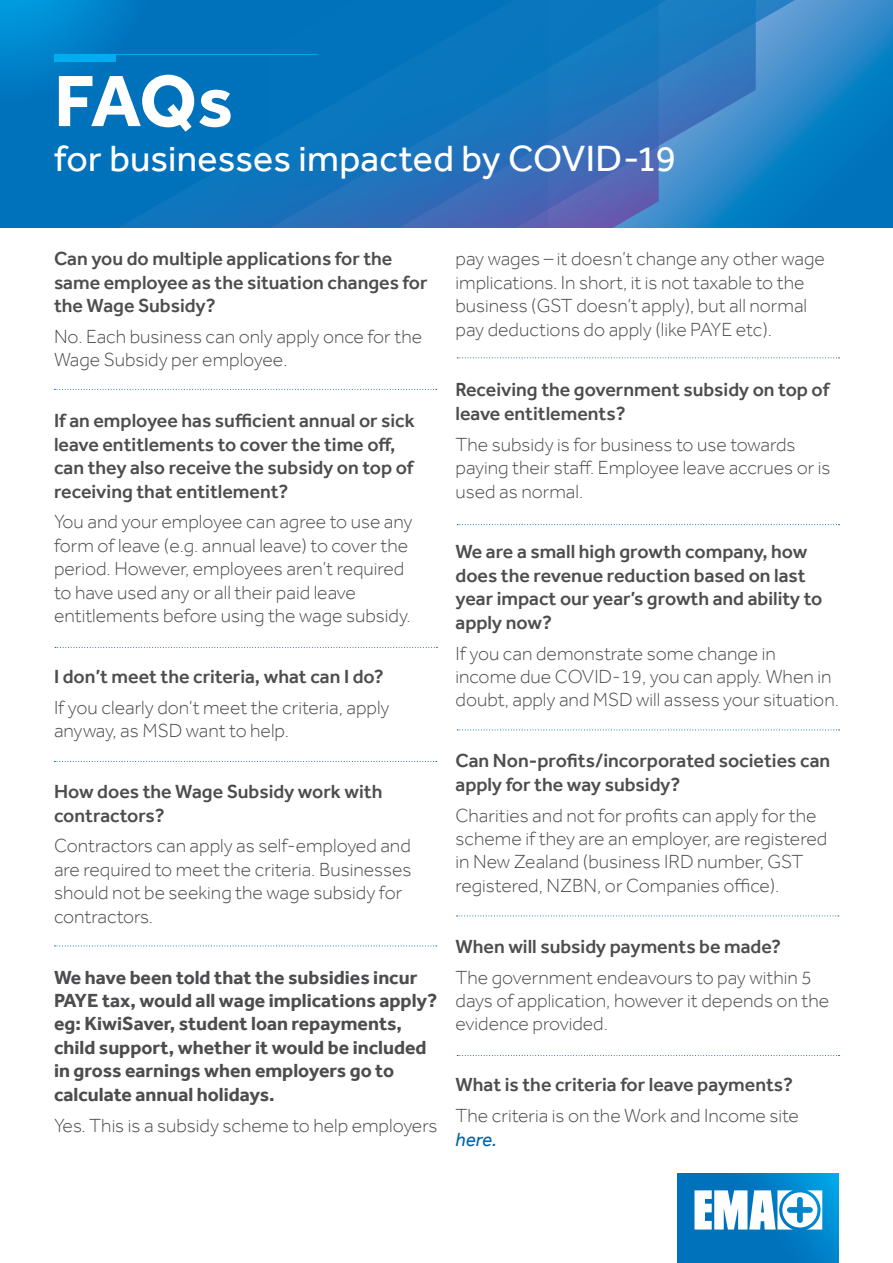
<style>
.page{position:relative;width:893px;height:1263px;background:#fff}
.page>*{position:absolute;margin:0;border:0;box-sizing:border-box;transform-origin:0 0}
.t1{font:700 75px "Effra";color:#fff}
.t2{font:37.5px "Effra";letter-spacing:.005em;color:#fff}
.t3{font:300 19.5px/23.4px "Effra";color:#4d4d4f}
.t4{font:500 19.5px/23.4px "Effra";color:#4d4d4f}
.t5{font:700 19.5px/23.4px "Effra";color:#4d4d4f}
.t6{font:italic 19.5px "Effra";color:#0064a8}
</style>
<div class="page">
<svg style="left:0;top:0;width:893px;height:228px;background:#1b77be"></svg>
<svg style="left:0;top:0;width:219px;height:169px;background:#0077c0"></svg>
<hr style="left:54px;top:54px;width:264px;height:1px;background:#00aeef">
<div style="left:54px;top:54px;width:62px;height:7px;background:#00aeef"></div>
<svg style="left:678px;top:1174px;width:161px;height:89px;background:#017cc4"></svg>
<svg style="left:694px;top:1190px;width:128px;height:39px"></svg>
<svg style="left:54px;top:389px;width:383px;height:1px"></svg>
<svg style="left:55px;top:647px;width:382px;height:1px"></svg>
<svg style="left:54px;top:761px;width:383px;height:1px"></svg>
<svg style="left:54px;top:945px;width:383px;height:1px"></svg>
<svg style="left:457px;top:357px;width:382px;height:1px"></svg>
<svg style="left:457px;top:524px;width:382px;height:1px"></svg>
<svg style="left:457px;top:729px;width:382px;height:1px"></svg>
<svg style="left:457px;top:915px;width:382px;height:1px"></svg>
<svg style="left:457px;top:1055px;width:382px;height:1px"></svg>
<h1 class="t1" style="left:54px;top:56px;width:181px">FAQs</h1>
<h2 class="t2" style="left:54px;top:136px;width:624px">for businesses impacted by COVID-19</h2>
<p class="t4" style="left:54px;top:247px;width:375px">Can you do multiple applications for the same employee as the situation changes for the Wage Subsidy?</p>
<p class="t3" style="left:54px;top:325px;width:370px">No. Each business can only apply once for the<br>Wage Subsidy per employee.</p>
<p class="t4" style="left:54px;top:409px;width:362px">If an employee has sufficient annual or sick leave entitlements to cover the time off, can they also receive the subsidy on top of receiving that entitlement?</p>
<p class="t3" style="left:54px;top:510px;width:360px">You and your employee can agree to use any form of leave (e.g. annual leave) to cover the period. However, employees aren’t required to have used any or all their paid leave entitlements before using the wage subsidy.</p>
<p class="t4" style="left:54px;top:664px;width:331px">I don’t meet the criteria, what can I do?</p>
<p class="t3" style="left:54px;top:695px;width:337px">If you clearly don’t meet the criteria, apply anyway, as MSD want to help.</p>
<p class="t4" style="left:54px;top:780px;width:330px">How does the Wage Subsidy work with contractors?</p>
<p class="t3" style="left:54px;top:834px;width:359px">Contractors can apply as self-employed and are required to meet the criteria. Businesses should not be seeking the wage subsidy for contractors.</p>
<p class="t5" style="left:54px;top:965px;width:385px">We have been told that the subsidies incur PAYE tax, would all wage implications apply? eg: KiwiSaver, student loan repayments, child support, whether it would be included in gross earnings when employers go to calculate annual holidays.</p>
<p class="t3" style="left:54px;top:1113px;width:385px">Yes. This is a subsidy scheme to help employers</p>
<p class="t3" style="left:455px;top:247px;width:371px">pay wages – it doesn’t change any other wage implications. In short, it is not taxable to the business (GST doesn’t apply), but all normal pay deductions do apply (like PAYE etc).</p>
<p class="t4" style="left:455px;top:378px;width:375px">Receiving the government subsidy on top of leave entitlements?</p>
<p class="t3" style="left:455px;top:432px;width:377px">The subsidy is for business to use towards paying their staff. Employee leave accrues or is used as normal.</p>
<p class="t4" style="left:455px;top:540px;width:368px">We are a small high growth company, how does the revenue reduction based on last year impact our year’s growth and ability to apply now?</p>
<p class="t3" style="left:455px;top:641px;width:385px">If you can demonstrate some change in income due COVID-19, you can apply. When in doubt, apply and MSD will assess your situation.</p>
<p class="t4" style="left:455px;top:749px;width:376px">Can Non-profits/incorporated societies can apply for the way subsidy?</p>
<p class="t3" style="left:455px;top:803px;width:373px">Charities and not for profits can apply for the scheme if they are an employer, are registered in New Zealand (business IRD number, GST registered, NZBN, or Companies office).</p>
<p class="t4" style="left:455px;top:934px;width:327px">When will subsidy payments be made?</p>
<p class="t3" style="left:455px;top:965px;width:375px">The government endeavours to pay within 5 days of application, however it depends on the evidence provided.</p>
<p class="t4" style="left:455px;top:1073px;width:339px">What is the criteria for leave payments?</p>
<p class="t3" style="left:455px;top:1104px;width:345px">The criteria is on the Work and Income site</p>
<p class="t6" style="left:455px;top:1127px;width:43px">here.</p>
</div>
